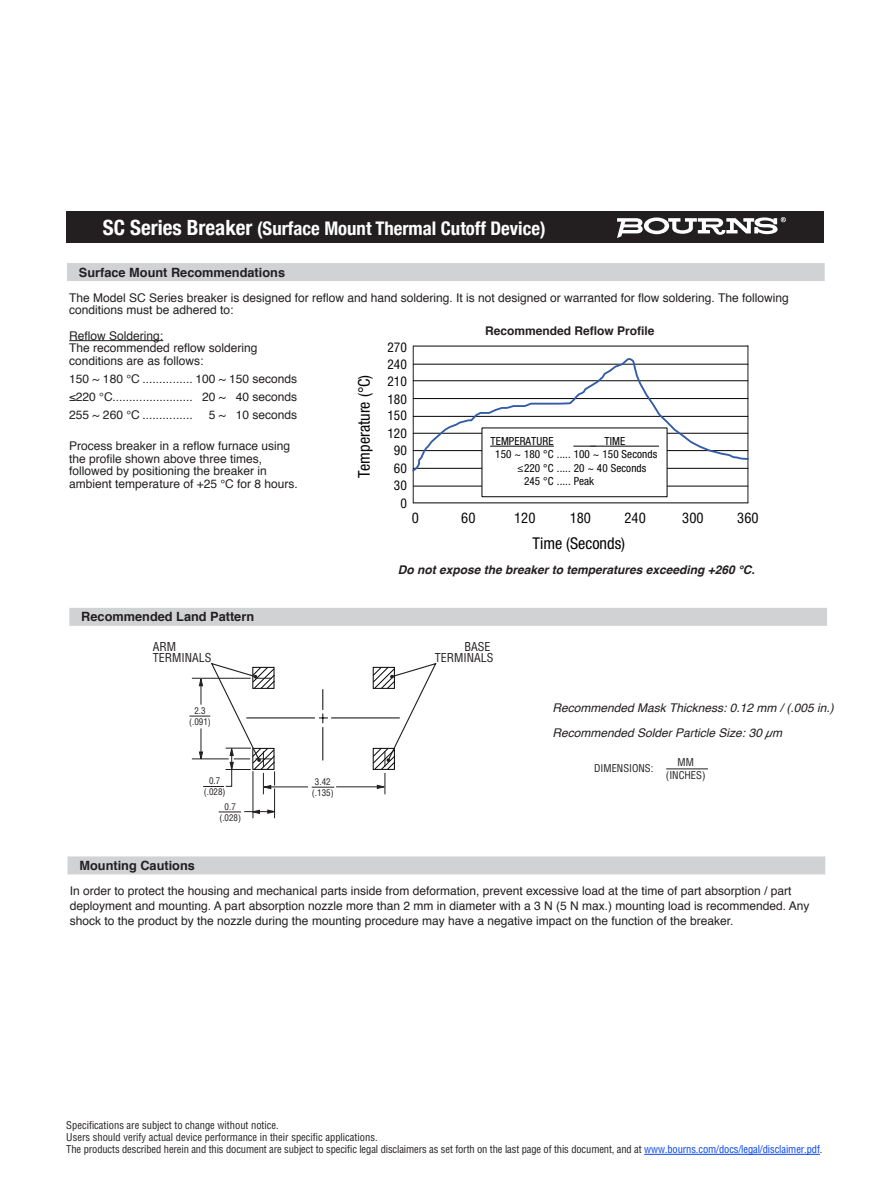
<style>
.page{position:relative;width:891px;height:1188px;background:#fff}
.page>*{position:absolute;margin:0;border:0;box-sizing:border-box;transform-origin:0 0}
.t1{font:700 condensed 18.75px "Helvetica Neue";color:#fff}
.t2{font:condensed 16.2px "Helvetica Neue";color:#040503}
.t3{font:condensed 13.95px "Helvetica";color:#040503}
.t4{font:700 12.75px "Helvetica";color:#231f20}
.t5{font:condensed 12.75px "Helvetica";color:#040503}
.t6{font:12px/12.8px "Helvetica";color:#231f20}
.t7{font:italic 12px/25.5px "Helvetica";color:#231f20}
.t8{font:condensed 12px/11.2px "Helvetica";color:#231f20;text-align:right}
.t9{font:italic 700 12px "Helvetica";color:#231f20}
.t10{font:700 12px "Helvetica";color:#231f20}
.t11{font:condensed 11.1px "Helvetica Neue";letter-spacing:.01em;color:#040503}
.t12{font:condensed 10.5px/12px "Helvetica";letter-spacing:-.01em;color:#231f20}
.t13{font:condensed 9px/11.2px "Helvetica";color:#231f20;text-align:center}
.s1{font-size:21px}
.s2{font-family:"Myriad Pro";font-stretch:normal}
.s3{color:#0042f4}
</style>
<div class="page">
<hr style="left:644px;top:1154px;width:176px;height:1px;background:#0042f4">
<div style="left:67px;top:212px;width:757px;height:31px;background:#231f20"></div>
<svg style="left:617px;top:217px;width:169px;height:21px"></svg>
<div style="left:67px;top:263px;width:758px;height:18px;background:#d1d2d4"></div>
<hr style="left:69px;top:340px;width:94px;height:1px;background:#231f20">
<hr style="left:413px;top:486px;width:335px;height:1px;background:#040503">
<hr style="left:413px;top:346px;width:1px;height:157px;background:#201d1e">
<hr style="left:748px;top:346px;width:1px;height:157px;background:#201d1e">
<hr style="left:413px;top:503px;width:335px;height:1px;background:#040503">
<hr style="left:413px;top:346px;width:335px;height:1px;background:#040503">
<svg style="left:412px;top:357px;width:337px;height:115px"></svg>
<div style="left:482px;top:428px;width:185px;height:69px;background:#fff;border:1px solid #040503"></div>
<hr style="left:490px;top:446px;width:64px;height:1px;background:#040503">
<hr style="left:574px;top:446px;width:85px;height:1px;background:#040503">
<div style="left:69px;top:608px;width:758px;height:18px;background:#d1d2d4"></div>
<div style="left:68px;top:856px;width:757px;height:18px;background:#d1d2d4"></div>
<hr style="left:666px;top:769px;width:42px;height:1px;background:#231f20">
<svg style="left:319px;top:689px;width:9px;height:34px"></svg>
<hr style="left:323px;top:727px;width:1px;height:33px;background:#040503">
<hr style="left:331px;top:718px;width:69px;height:1px;background:#040503">
<hr style="left:246px;top:718px;width:69px;height:1px;background:#040503">
<hr style="left:264px;top:787px;width:44px;height:1px;background:#231f20">
<hr style="left:336px;top:786px;width:44px;height:1px;background:#231f20">
<svg style="left:312px;top:787px;width:22px;height:1px"></svg>
<svg style="left:373px;top:662px;width:64px;height:132px"></svg>
<hr style="left:274px;top:788px;width:1px;height:30px;background:#231f20">
<svg style="left:219px;top:810px;width:57px;height:4px"></svg>
<hr style="left:253px;top:771px;width:1px;height:47px;background:#231f20">
<svg style="left:189px;top:662px;width:86px;height:132px"></svg>
<h1 class="t1" style="left:103px;top:212px;width:444px"><span class="s1">SC Series Breaker</span> (Surface Mount Thermal Cutoff Device)</h1>
<p class="t4" style="left:79px;top:262px;width:208px">Surface Mount Recommendations</p>
<p class="t6" style="left:69px;top:291px;width:721px">The Model SC Series breaker is designed for reflow and hand soldering. It is not designed or warranted for flow soldering. The following conditions must be adhered to:</p>
<p class="t6" style="left:69px;top:330px;width:190px">Reflow Soldering:<br>The recommended reflow soldering conditions are as follows:</p>
<p class="t6" style="left:69px;top:370px;width:229px;line-height:18px;text-align:justify">150 ~ 180 °C ............... 100 ~ 150 seconds ≤220 °C........................ 20 ~ 40 seconds 255 ~ 260 °C ...............</p>
<p class="t10" style="left:485px;top:321px;width:171px">Recommended Reflow Profile</p>
<p class="t13" style="left:206px;top:337px;width:48px">1.07 ± 0.05 (.042 ± .002)</p>
<p class="t13" style="left:206px;top:373px;width:48px">(.037 ± .002)</p>
<p class="t5" style="left:387px;top:339px;width:21px">270</p>
<p class="t5" style="left:387px;top:356px;width:21px">240</p>
<p class="t13" style="left:256px;top:368px;width:35px">SCxxAAB</p>
<h2 class="t2" style="left:355px;top:478px;width:105px;rotate:-90deg">Temperature (°C)</h2>
<p class="t5" style="left:387px;top:374px;width:21px">210</p>
<p class="t5" style="left:387px;top:391px;width:21px">180</p>
<p class="t6" style="left:209px;top:409px;width:90px">5 ~ 10 seconds</p>
<p class="t6" style="left:69px;top:440px;width:230px">Process breaker in a reflow furnace using the profile shown above three times, followed by positioning the breaker in ambient temperature of +25 °C for 8 hours.</p>
<p class="t5" style="left:387px;top:408px;width:21px">150</p>
<p class="t5" style="left:387px;top:425px;width:21px">120</p>
<p class="t13" style="left:381px;top:432px;width:17px">0.08</p>
<p class="t11" style="left:490px;top:435px;width:65px">TEMPERATURE</p>
<p class="t11" style="left:495px;top:448px;width:164px">150 ~ 180 °C ..... 100 ~ 150 Seconds</p>
<p class="t11" style="left:517px;top:461px;width:131px"><span class="s2">≤</span>220 °C ..... 20 ~ 40 Seconds</p>
<p class="t11" style="left:524px;top:475px;width:72px">245 °C ..... Peak</p>
<p class="t11" style="left:590px;top:435px;width:36px">_ TIME</p>
<p class="t5" style="left:394px;top:442px;width:15px">90</p>
<p class="t5" style="left:394px;top:461px;width:15px">60</p>
<p class="t13" style="left:254px;top:462px;width:23px">(.067)</p>
<p class="t13" style="left:181px;top:473px;width:23px">0.5 (.020)</p>
<p class="t13" style="left:149px;top:478px;width:30px">4 PLCS.</p>
<p class="t5" style="left:394px;top:478px;width:15px">30</p>
<p class="t5" style="left:400px;top:495px;width:8px">0</p>
<p class="t3" style="left:412px;top:509px;width:9px">0</p>
<p class="t3" style="left:461px;top:509px;width:16px">60</p>
<p class="t3" style="left:514px;top:509px;width:23px">120</p>
<p class="t3" style="left:570px;top:509px;width:23px">180</p>
<p class="t3" style="left:624px;top:509px;width:23px">240</p>
<p class="t3" style="left:682px;top:509px;width:23px">300</p>
<p class="t3" style="left:737px;top:509px;width:23px">360</p>
<h2 class="t2" style="left:533px;top:534px;width:94px">Time (Seconds)</h2>
<p class="t4" style="left:81px;top:607px;width:174px">Recommended Land Pattern</p>
<p class="t8" style="left:153px;top:641px;width:60px;text-align:left">ARM<br>TERMINALS</p>
<p class="t13" style="left:189px;top:705px;width:23px">2.3 (.091)</p>
<p class="t13" style="left:204px;top:775px;width:23px">0.7 (.028)</p>
<p class="t13" style="left:219px;top:801px;width:23px">0.7 (.028)</p>
<p class="t13" style="left:312px;top:776px;width:23px">3.42 (.135)</p>
<p class="t13" style="left:399px;top:560px;width:23px">1.49 (.059)</p>
<p class="t9" style="left:398px;top:560px;width:359px">Do not expose the breaker to temperatures exceeding +260 °C.</p>
<p class="t8" style="left:435px;top:640px;width:60px">BASE<br>TERMINALS</p>
<p class="t7" style="left:553px;top:695px;width:283px">Recommended Mask Thickness: 0.12 mm / (.005 in.)<br>Recommended Solder Particle Size: 30 µm</p>
<p class="t12" style="left:594px;top:762px;width:61px">DIMENSIONS:</p>
<p class="t12" style="left:666px;top:756px;width:41px;line-height:12.6px;text-align:center">MM (INCHES)</p>
<p class="t4" style="left:80px;top:855px;width:117px">Mounting Cautions</p>
<p class="t6" style="left:70px;top:884px;width:741px;line-height:15px">In order to protect the housing and mechanical parts inside from deformation, prevent excessive load at the time of part absorption / part deployment and mounting. A part absorption nozzle more than 2 mm in diameter with a 3 N (5 N max.) mounting load is recommended. Any shock to the product by the nozzle during the mounting procedure may have a negative impact on the function of the breaker.</p>
<p class="t8" style="left:179px;top:887px;width:70px">COVER PLATE</p>
<p class="t8" style="left:182px;top:908px;width:36px">COVER</p>
<p class="t8" style="left:372px;top:909px;width:54px">BASE<br>TERMINAL</p>
<p class="t12" style="left:66px;top:1119px;width:758px">Specifications are subject to change without notice.<br>Users should verify actual device performance in their specific applications.<br>The products described herein and this document are subject to specific legal disclaimers as set forth on the last page of this document, and at <span class="s3">www.bourns.com/docs/legal/disclaimer.pdf</span>.</p>
</div>
